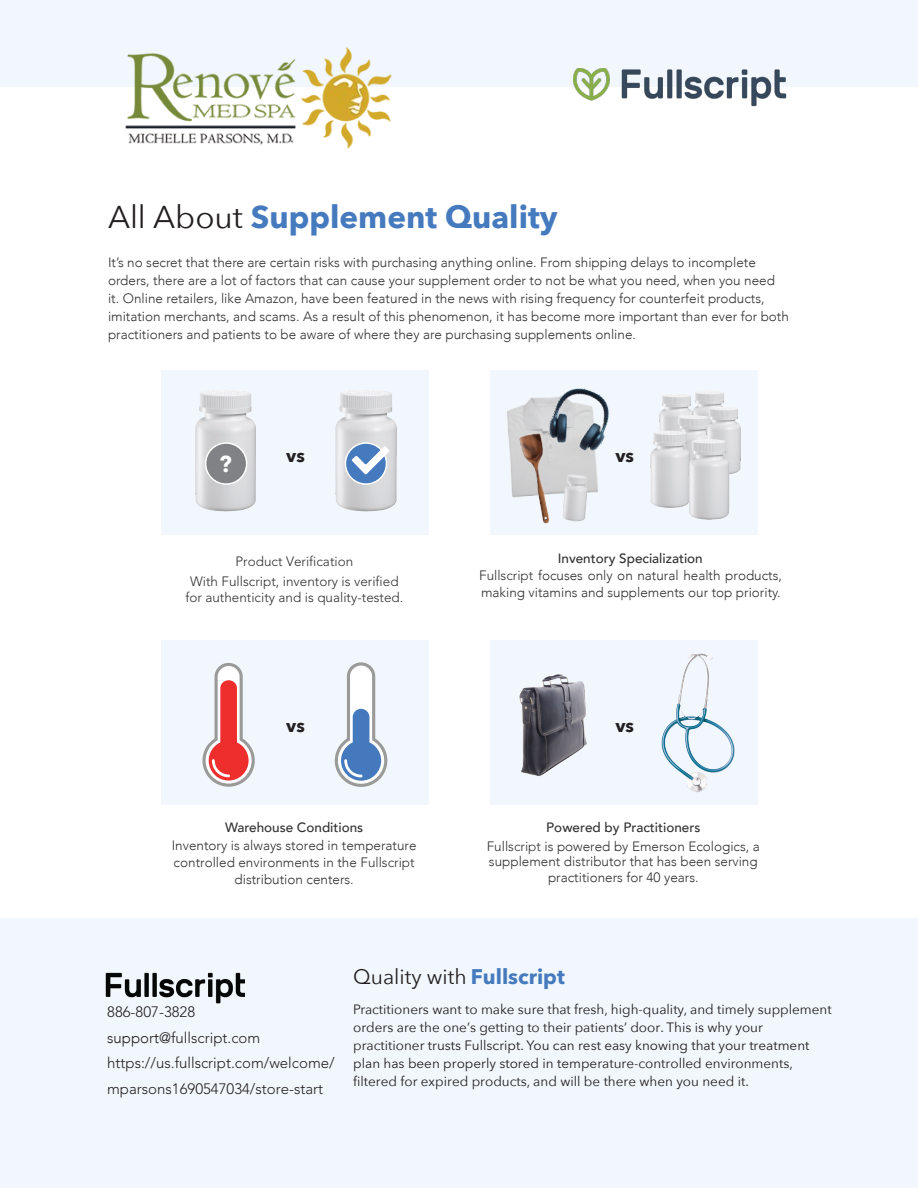
<style>
.page{position:relative;width:918px;height:1188px;background:#fff}
.page>*{position:absolute;margin:0;border:0;box-sizing:border-box;transform-origin:0 0}
.t1{font:700 31.5px "Avenir Next";color:#457abe}
.t2{font:700 22.5px "Avenir Next";color:#fff}
.t3{font:21px "Avenir Next";color:#231f20}
.t4{font:700 18px "Avenir Next";color:#231f20}
.t5{font:300 15px/25.5px "Avenir";color:#231f20}
.t6{font:300 13.5px/18px "Avenir";color:#323031;text-align:center}
.t7{font:13.5px/18.1px "Avenir Next";color:#231f20}
.s1{font-weight:400;color:#231f20}
.s2{font-weight:500}
.s3{font-family:"Avenir Next LT Pro";font-weight:700;color:#457abe}
.s4{font-family:"Avenir Next LT Pro"}
</style>
<div class="page">
<div style="left:0;top:0;width:918px;height:86px;background:#f1f7fc"></div>
<div style="left:0;top:918px;width:918px;height:270px;background:#f1f7fc"></div>
<div style="left:161px;top:371px;width:268px;height:164px;background:#f1f7fc"></div>
<img style="left:195px;top:390px;width:61px;height:122px">
<div style="left:206px;top:443px;width:41px;height:41px;background:#808285;border-radius:50%"></div>
<div style="left:205px;top:442px;width:42px;height:43px;border:2px solid #fff;border-radius:50%"></div>
<img style="left:335px;top:390px;width:62px;height:122px">
<div style="left:345px;top:443px;width:41px;height:41px;background:#457abe;border-radius:50%"></div>
<div style="left:345px;top:442px;width:42px;height:43px;border:2px solid #fff;border-radius:50%"></div>
<svg style="left:352px;top:446px;width:37px;height:29px"></svg>
<div style="left:490px;top:371px;width:268px;height:164px;background:#f1f7fc"></div>
<img style="left:507px;top:397px;width:91px;height:96px">
<img style="left:559px;top:469px;width:36px;height:53px">
<img style="left:659px;top:395px;width:27px;height:28px">
<img style="left:686px;top:392px;width:38px;height:16px">
<img style="left:668px;top:408px;width:32px;height:23px">
<img style="left:650px;top:423px;width:47px;height:85px">
<img style="left:700px;top:399px;width:41px;height:73px">
<img style="left:680px;top:431px;width:58px;height:89px">
<img style="left:512px;top:424px;width:47px;height:100px">
<img style="left:541px;top:388px;width:68px;height:79px">
<div style="left:161px;top:640px;width:268px;height:164px;background:#f1f7fc"></div>
<div style="left:490px;top:640px;width:268px;height:164px;background:#f1f7fc"></div>
<img style="left:519px;top:674px;width:68px;height:102px">
<img style="left:661px;top:653px;width:74px;height:139px">
<svg style="left:202px;top:663px;width:53px;height:124px"></svg>
<svg style="left:335px;top:662px;width:52px;height:125px"></svg>
<img style="left:113px;top:47px;width:292px;height:102px">
<img style="left:573px;top:69px;width:215px;height:37px">
<img style="left:105px;top:972px;width:140px;height:32px">
<p class="t1" style="left:108px;top:190px;width:451px"><span class="s1">All About</span> Supplement Quality</p>
<p class="t6" style="left:108px;top:254px;width:683px;text-align:left">It’s no secret that there are certain risks with purchasing anything online. From shipping delays to incomplete orders, there are a lot of factors that can cause your supplement order to not be what you need, when you need it. Online retailers, like Amazon, have been featured in the news with rising frequency for counterfeit products, imitation merchants, and scams. As a result of this phenomenon, it has become more important than ever for both practitioners and patients to be aware of where they are purchasing supplements online.</p>
<p class="t2" style="left:219px;top:444px;width:14px">?</p>
<p class="t4" style="left:286px;top:440px;width:20px">vs</p>
<p class="t4" style="left:615px;top:440px;width:20px">vs</p>
<p class="t6" style="left:190px;top:552px;width:210px;line-height:19.8px">Product Verification<br>With Fullscript, inventory is verified</p>
<p class="t6" style="left:185px;top:589px;width:220px">for authenticity and is quality-tested.</p>
<p class="t6" style="left:479px;top:550px;width:304px;line-height:17.1px"><span class="s2">Inventory Specialization<br></span>Fullscript focuses only on natural health products, making vitamins and supplements our top priority.</p>
<p class="t4" style="left:286px;top:710px;width:20px">vs</p>
<p class="t4" style="left:615px;top:710px;width:20px">vs</p>
<p class="t6" style="left:172px;top:819px;width:246px;line-height:17.2px"><span class="s2">Warehouse Conditions<br></span>Inventory is always stored in temperature controlled environments in the Fullscript distribution centers.</p>
<p class="t6" style="left:487px;top:818px;width:275px;line-height:18.9px"><span class="s2">Powered by Practitioners<br></span>Fullscript is powered by Emerson Ecologics, a</p>
<p class="t6" style="left:489px;top:853px;width:270px;line-height:16.2px">supplement distributor that has been serving practitioners for 40 years.</p>
<p class="t5" style="left:107px;top:1000px;width:229px">886-807-3828 support@fullscript.com https://us.fullscript.com/welcome/ mparsons1690547034/store-start</p>
<p class="t3" style="left:353px;top:959px;width:213px">Quality with <span class="s3">Fullscript</span></p>
<p class="t7" style="left:353px;top:999px;width:480px">Practitioners want to make sure that fresh, high-quality, and timely supplement orders are the one’s getting to their patients’ door. This is why your practitioner <span class="s4">trusts Fullscript. You can rest easy knowing that your treatment plan has been properly stored in tempe</span>rature-controlled environments, filtered for expired products, and will be there when you need it.</p>
</div>
